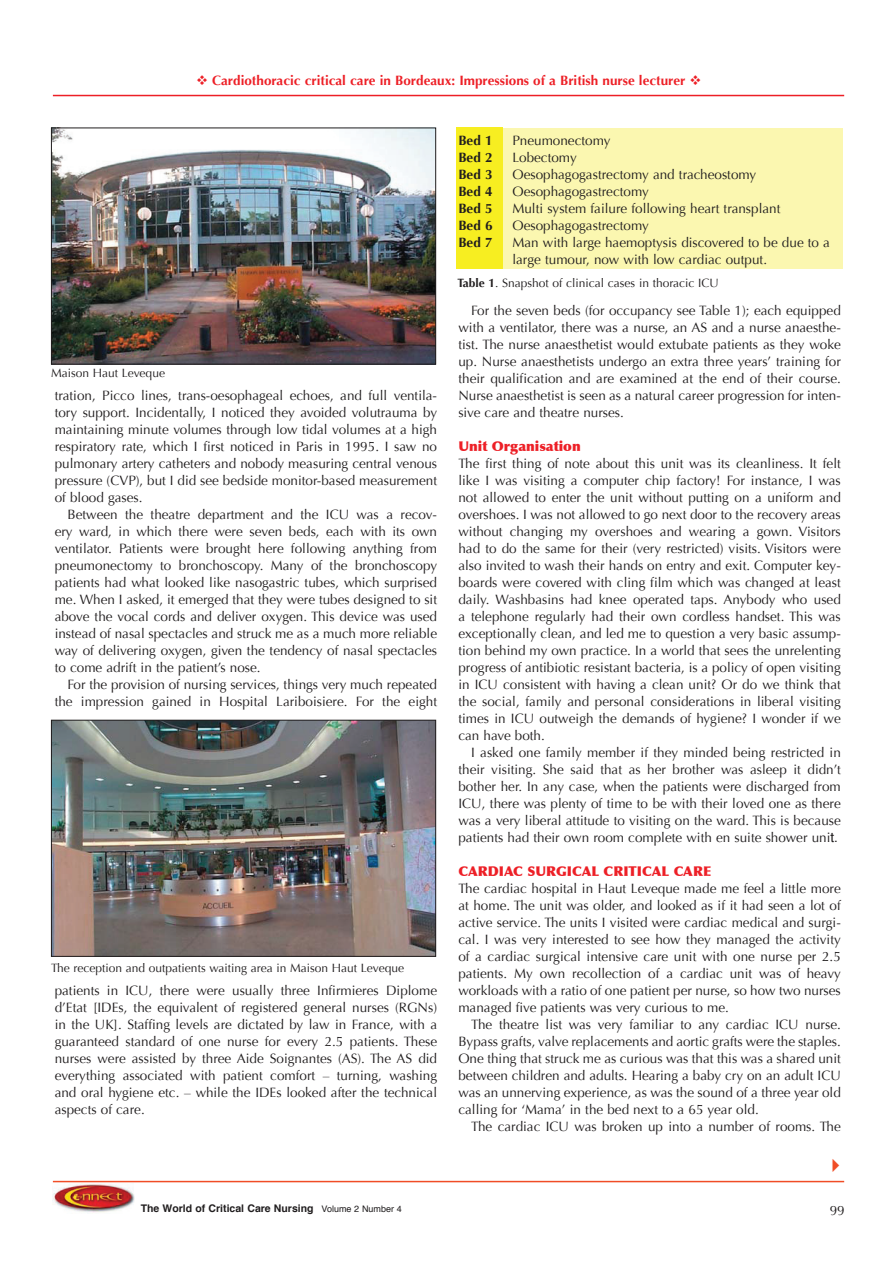
<style>
.page{position:relative;width:893px;height:1263px;background:#fff}
.page>*{position:absolute;margin:0;border:0;box-sizing:border-box;transform-origin:0 0}
.t1{font:13.5px/17px "Optima";color:#201d1e;text-align:justify}
.t2{font:700 13.5px "Optima";color:#ed1f26}
.t3{font:900 13.5px "Optima";color:#ed1f26}
.t4{font:700 13.5px "Optima";color:#201d1e}
.t5{font:12px "Optima";color:#201d1e}
.t6{font:700 10.5px "Helvetica";color:#201d1e}
.s1{font-family:"Helvetica"}
.s2{font-weight:700}
.s3{font-weight:400;font-size:9px}
</style>
<div class="page">
<div style="left:457px;top:128px;width:385px;height:141px;background:#fbf7b0"></div>
<div style="left:456px;top:128px;width:46px;height:141px;background:#f7ee21"></div>
<hr style="left:53px;top:95px;width:791px;height:1px;background:#ed1f26">
<hr style="left:53px;top:1181px;width:791px;height:1px;background:#f04d26">
<img style="left:53px;top:1183px;width:82px;height:30px">
<img style="left:53px;top:130px;width:381px;height:232px">
<div style="left:51px;top:128px;width:385px;height:236px;border:1px solid #201d1e"></div>
<img style="left:53px;top:722px;width:381px;height:233px">
<div style="left:51px;top:720px;width:385px;height:237px;border:1px solid #201d1e"></div>
<p class="t2" style="left:212px;top:72px;width:474px">Cardiothoracic critical care in Bordeaux: Impressions of a British nurse lecturer</p>
<p class="t5" style="left:51px;top:366px;width:115px">Maison Haut Leveque</p>
<p class="t1" style="left:55px;top:387px;width:384px">tration, Picco lines, trans-oesophageal echoes, and full ventila&shy;tory support. Incidentally, I noticed they avoided volutrauma by maintaining minute volumes through low tidal volumes at a high respiratory rate, which I first noticed in Paris in 1995. I saw no pulmonary artery catheters and nobody measuring central venous pressure (CVP), but I did see bedside monitor-based measurement of blood gases.</p>
<p class="t1" style="left:55px;top:506px;width:384px;text-indent:13px">Between the theatre department and the ICU was a recov&shy;ery ward, in which there were seven beds, each with its own ventilator. Patients were brought here following anything from pneumonectomy to bronchoscopy. Many of the bronchoscopy patients had what looked like nasogastric tubes, which surprised me. When I asked, it emerged that they were tubes designed to sit above the vocal cords and deliver oxygen. This device was used instead of nasal spectacles and struck me as a much more reliable way of delivering oxygen, given the tendency of nasal spectacles to come adrift in the patient’s nose.</p>
<p class="t1" style="left:55px;top:676px;width:384px;text-align:right">For the provision of nursing services, things very much repeated the impression gained in Hospital Lariboisiere. For the eight</p>
<p class="t5" style="left:51px;top:961px;width:354px">The reception and outpatients waiting area in Maison Haut Leveque</p>
<p class="t1" style="left:55px;top:982px;width:384px">patients in ICU, there were usually three Infirmieres Diplome d’Etat [IDEs, the equivalent of registered general nurses (RGNs) in the UK]. Staffing levels are dictated by law in France, with a guaranteed standard of one nurse for every 2.5 patients. These nurses were assisted by three Aide Soignantes (AS). The AS did everything associated with patient comfort – turning, washing and oral hygiene etc. – while the IDEs looked after the technical aspects of care.</p>
<p class="t4" style="left:458px;top:132px;width:36px">Bed 1</p>
<p class="t1" style="left:512px;top:132px;width:100px">Pneumonectomy</p>
<p class="t4" style="left:458px;top:149px;width:36px">Bed 2</p>
<p class="t1" style="left:512px;top:149px;width:66px">Lobectomy</p>
<p class="t4" style="left:458px;top:166px;width:36px">Bed 3</p>
<p class="t1" style="left:512px;top:166px;width:245px">Oesophagogastrectomy and tracheostomy</p>
<p class="t4" style="left:458px;top:183px;width:36px">Bed 4</p>
<p class="t1" style="left:512px;top:183px;width:138px">Oesophagogastrectomy</p>
<p class="t4" style="left:458px;top:200px;width:36px">Bed 5</p>
<p class="t1" style="left:512px;top:200px;width:269px">Multi system failure following heart transplant</p>
<p class="t4" style="left:458px;top:217px;width:36px">Bed 6</p>
<p class="t1" style="left:512px;top:217px;width:138px">Oesophagogastrectomy</p>
<p class="t4" style="left:458px;top:234px;width:36px">Bed 7</p>
<p class="t1" style="left:512px;top:234px;width:319px">Man with large haemoptysis discovered to be due to a large tumour, now with low cardiac output.</p>
<p class="t1" style="left:458px;top:302px;width:384px;text-indent:13px">For the seven beds (for occupancy see Table 1); each equipped with a ventilator, there was a nurse, an AS and a nurse anaesthe&shy;tist. The nurse anaesthetist would extubate patients as they woke up. Nurse anaesthetists undergo an extra three years’ training for their qualification and are examined at the end of their course.<br>Nurse anaesthetist is seen as a natural career progression for inten&shy;sive care and theatre nurses.</p>
<p class="t3" style="left:458px;top:438px;width:124px">Unit Organisation</p>
<p class="t1" style="left:458px;top:455px;width:384px">The first thing of note about this unit was its cleanliness. It felt like I was visiting a computer chip factory! For instance, I was not allowed to enter the unit without putting on a uniform and overshoes. I was not allowed to go next door to the recovery areas without changing my overshoes and wearing a gown. Visitors had to do the same for their (very restricted) visits. Visitors were also invited to wash their hands on entry and exit. Computer key&shy;boards were covered with cling film which was changed at least daily. Washbasins had knee operated taps. Anybody who used a telephone regularly had their own cordless handset. This was exceptionally clean, and led me to question a very basic assump&shy;tion behind my own practice. In a world that sees the unrelenting progress of antibiotic resistant bacteria, is a policy of open visiting in ICU consistent with having a clean unit? Or do we think that the social, family and personal considerations in liberal visiting times in ICU outweigh the demands of hygiene? I wonder if we can have both.</p>
<p class="t1" style="left:458px;top:744px;width:384px;text-indent:13px">I asked one family member if they minded being restricted in their visiting. She said that as her brother was asleep it didn’t bother her. In any case, when the patients were discharged from ICU, there was plenty of time to be with their loved one as there was a very liberal attitude to visiting on the ward. This is because patients had their own room complete with en suite shower uni<span class="s1">t.</span></p>
<p class="t3" style="left:458px;top:863px;width:254px">CARDIAC SURGICAL CRITICAL CARE</p>
<p class="t1" style="left:458px;top:880px;width:384px">The cardiac hospital in Haut Leveque made me feel a little more at home. The unit was older, and looked as if it had seen a lot of active service. The units I visited were cardiac medical and surgi&shy;cal. I was very interested to see how they managed the activity of a cardiac surgical intensive care unit with one nurse per 2.5 patients. My own recollection of a cardiac unit was of heavy workloads with a ratio of one patient per nurse, so how two nurses managed five patients was very curious to me.</p>
<p class="t1" style="left:458px;top:1016px;width:384px;text-indent:13px">The theatre list was very familiar to any cardiac ICU nurse.<br>Bypass grafts, valve replacements and aortic grafts were the staples.<br>One thing that struck me as curious was that this was a shared unit between children and adults. Hearing a baby cry on an adult ICU was an unnerving experience, as was the sound of a three year old calling for ‘Mama’ in the bed next to a 65 year old.</p>
<p class="t1" style="left:471px;top:1118px;width:371px">The cardiac ICU was broken up into a number of rooms. The</p>
<p class="t5" style="left:457px;top:276px;width:263px"><span class="s2">Table 1</span>. Snapshot of clinical cases in thoracic ICU</p>
<p class="t6" style="left:141px;top:1204px;width:262px">The World of Critical Care Nursing <span class="s3">Volume 2 Number 4</span></p>
<p class="t1" style="left:829px;top:1202px;width:17px">99</p>
</div>
